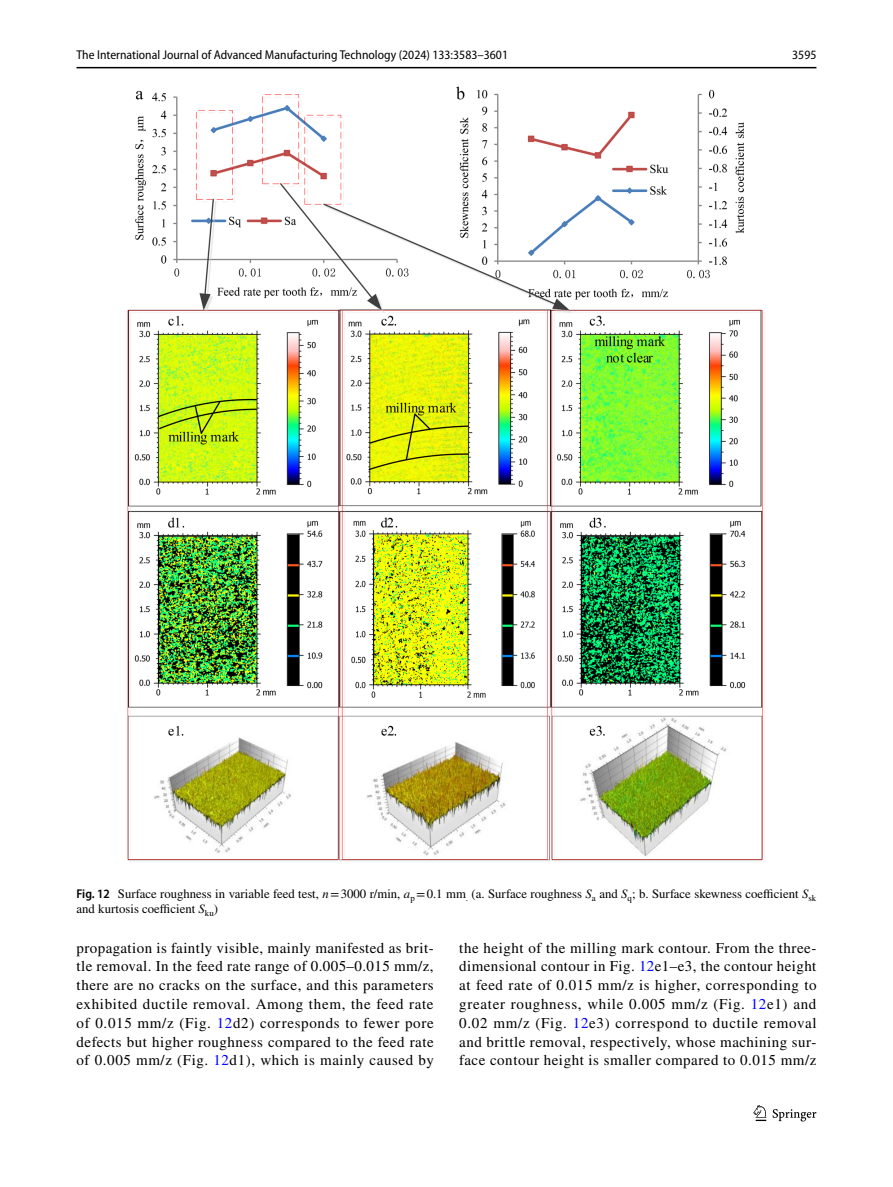
<style>
.page{position:relative;width:893px;height:1187px;background:#fff}
.page>*{position:absolute;margin:0;border:0;box-sizing:border-box;transform-origin:0 0}
.t1{font:15px/18.8px "STIX";letter-spacing:.035em;color:#000;text-align:justify}
.t2{font:12.75px/15px "STIX";color:#000}
.t3{font:semi-condensed 12.75px "Myriad Pro";color:#000}
.s1{font-family:"Myriad Pro";font-weight:600;font-stretch:semi-condensed}
.s2{font-style:italic}
.s3{color:#00f}
</style>
<div class="page">
<hr style="left:77px;top:67px;width:739px;height:1px;background:#000">
<svg style="left:753px;top:1105px;width:13px;height:15px"></svg>
<svg style="left:773px;top:1109px;width:43px;height:12px"></svg>
<img style="left:128px;top:87px;width:637px;height:775px">
<p class="t3" style="left:77px;top:48px;width:433px">The International Journal of Advanced Manufacturing Technology (2024) 133:3583–3601</p>
<p class="t3" style="left:792px;top:48px;width:26px">3595</p>
<p class="t2" style="left:77px;top:887px;width:741px"><span class="s1">Fig. 12</span> Surface roughness in variable feed test, <span class="s2">n</span>=3000 r/min, <span class="s2">a</span><sub>p</sub> =0.1 mm<sub>.</sub> (a. Surface roughness <span class="s2">S</span><sub>a</sub> and <span class="s2">S</span><sub>q</sub>; b. Surface skewness coefficient <span class="s2">S</span><sub>sk </sub>and kurtosis coefficient <span class="s2">S</span><sub>ku</sub>)</p>
<p class="t1" style="left:77px;top:939px;width:359px">propagation is faintly visible, mainly manifested as brit&shy;tle removal. In the feed rate range of 0.005–0.015 mm/z, there are no cracks on the surface, and this parameters exhibited ductile removal. Among them, the feed rate of 0.015 mm/z (Fig. <span class="s3">12</span>d2) corresponds to fewer pore defects but higher roughness compared to the feed rate of 0.005 mm/z (Fig. <span class="s3">12</span>d1), which is mainly caused by</p>
<p class="t1" style="left:459px;top:939px;width:359px">the height of the milling mark contour. From the three&shy;dimensional contour in Fig. <span class="s3">12</span>e1–e3, the contour height at feed rate of 0.015 mm/z is higher, corresponding to greater roughness, while 0.005 mm/z (Fig. <span class="s3">12</span>e1) and 0.02 mm/z (Fig. <span class="s3">12</span>e3) correspond to ductile removal and brittle removal, respectively, whose machining sur&shy;face contour height is smaller compared to 0.015 mm/z</p>
</div>
